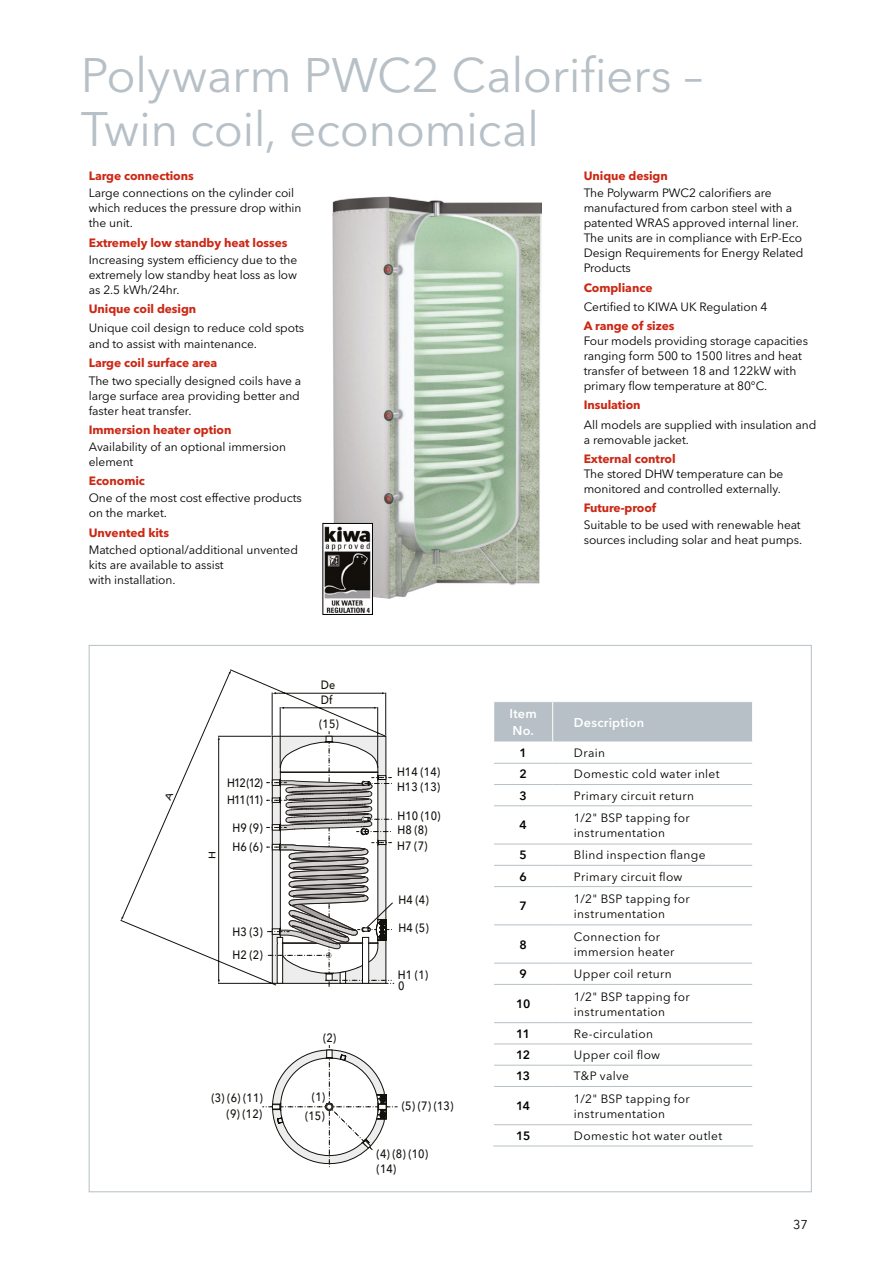
<style>
.page{position:relative;width:893px;height:1263px;background:#fff}
.page>*{position:absolute;margin:0;border:0;box-sizing:border-box;transform-origin:0 0}
.t1{font:48px/54px "Avenir Next LT Pro";letter-spacing:-.01em;color:#b6c0c6}
.t2{font:600 12.75px/16.5px "Avenir Next LT Pro";letter-spacing:.02em;color:#fff}
.t3{font:12.75px "Avenir Next LT Pro";color:#000}
.t4{font:12px/15px "Avenir Next LT Pro";letter-spacing:-.005em;color:#000}
.t5{font:12px/15px "Avenir Next LT Pro";letter-spacing:.025em;color:#000}
.t6{font:700 12px "Avenir Next LT Pro";letter-spacing:-.005em;color:#cb2815}
.t7{font:500 12px/15px "Avenir Next LT Pro";color:#12100b;scale:.9 1}
.t8{font:600 12px "Avenir Next LT Pro";letter-spacing:-.04em;color:#000}
.t9{font:500 9.45px "Avenir Next LT Pro";color:#12100b;scale:1.14 1}
</style>
<div class="page">
<img style="left:333px;top:197px;width:208px;height:402px">
<svg style="left:121px;top:670px;width:265px;height:314px"></svg>
<svg style="left:263px;top:1045px;width:134px;height:123px"></svg>
<svg style="left:267px;top:731px;width:127px;height:256px"></svg>
<div style="left:494px;top:702px;width:59px;height:40px;background:#b6c0c6"></div>
<div style="left:553px;top:702px;width:200px;height:40px;background:#b6c0c6"></div>
<hr style="left:552px;top:702px;width:1px;height:40px;background:#fff">
<hr style="left:752px;top:702px;width:1px;height:40px;background:#fff">
<hr style="left:494px;top:763px;width:59px;height:1px;background:#b6c0c6">
<hr style="left:553px;top:763px;width:199px;height:1px;background:#b6c0c6">
<hr style="left:494px;top:784px;width:59px;height:1px;background:#b6c0c6">
<hr style="left:553px;top:784px;width:199px;height:1px;background:#b6c0c6">
<hr style="left:494px;top:805px;width:59px;height:1px;background:#b6c0c6">
<hr style="left:553px;top:805px;width:199px;height:1px;background:#b6c0c6">
<hr style="left:494px;top:844px;width:59px;height:1px;background:#b6c0c6">
<hr style="left:553px;top:844px;width:199px;height:1px;background:#b6c0c6">
<hr style="left:494px;top:865px;width:59px;height:1px;background:#b6c0c6">
<hr style="left:553px;top:865px;width:199px;height:1px;background:#b6c0c6">
<hr style="left:494px;top:886px;width:59px;height:1px;background:#b6c0c6">
<hr style="left:553px;top:886px;width:199px;height:1px;background:#b6c0c6">
<hr style="left:494px;top:924px;width:59px;height:1px;background:#b6c0c6">
<hr style="left:553px;top:924px;width:199px;height:1px;background:#b6c0c6">
<hr style="left:494px;top:963px;width:59px;height:1px;background:#b6c0c6">
<hr style="left:553px;top:963px;width:199px;height:1px;background:#b6c0c6">
<hr style="left:494px;top:984px;width:59px;height:1px;background:#b6c0c6">
<hr style="left:553px;top:984px;width:199px;height:1px;background:#b6c0c6">
<hr style="left:494px;top:1022px;width:59px;height:1px;background:#b6c0c6">
<hr style="left:553px;top:1022px;width:199px;height:1px;background:#b6c0c6">
<hr style="left:494px;top:1043px;width:59px;height:1px;background:#b6c0c6">
<hr style="left:553px;top:1043px;width:199px;height:1px;background:#b6c0c6">
<hr style="left:494px;top:1065px;width:59px;height:1px;background:#b6c0c6">
<hr style="left:553px;top:1065px;width:199px;height:1px;background:#b6c0c6">
<hr style="left:494px;top:1086px;width:59px;height:1px;background:#b6c0c6">
<hr style="left:553px;top:1086px;width:199px;height:1px;background:#b6c0c6">
<hr style="left:494px;top:1124px;width:59px;height:1px;background:#b6c0c6">
<hr style="left:553px;top:1124px;width:199px;height:1px;background:#b6c0c6">
<hr style="left:493px;top:1145px;width:60px;height:1px;background:#b6c0c6">
<hr style="left:553px;top:1145px;width:200px;height:1px;background:#b6c0c6">
<div style="left:323px;top:523px;width:49px;height:91px;background:linear-gradient(to right,#fff,#fff)"></div>
<img style="left:325px;top:526px;width:46px;height:87px">
<div style="left:322px;top:523px;width:51px;height:92px;border:1px solid #000"></div>
<svg style="left:164px;top:791px;width:9px;height:10px"></svg>
<h1 class="t1" style="left:81px;top:48px;width:624px">Polywarm PWC2 Calorifiers –<br>Twin coil, economical</h1>
<p class="t6" style="left:89px;top:169px;width:106px">Large connections</p>
<p class="t4" style="left:89px;top:186px;width:214px">Large connections on the cylinder coil which reduces the pressure drop within the unit.</p>
<p class="t6" style="left:89px;top:235px;width:200px">Extremely low standby heat losses</p>
<p class="t4" style="left:89px;top:252px;width:210px;text-align:justify">Increasing system efficiency due to the extremely low standby heat loss as low as 2.5 kWh/24hr.</p>
<p class="t6" style="left:89px;top:301px;width:109px">Unique coil design</p>
<p class="t4" style="left:89px;top:319px;width:217px;line-height:16.5px">Unique coil design to reduce cold spots and to assist with maintenance.</p>
<p class="t6" style="left:89px;top:356px;width:130px">Large coil surface area</p>
<p class="t4" style="left:89px;top:373px;width:214px;text-align:justify">The two specially designed coils have a large surface area providing better and faster heat transfer.</p>
<p class="t6" style="left:89px;top:422px;width:144px">Immersion heater option</p>
<p class="t4" style="left:89px;top:439px;width:199px">Availability of an optional immersion element</p>
<p class="t6" style="left:89px;top:474px;width:58px">Economic</p>
<p class="t4" style="left:89px;top:491px;width:215px">One of the most cost effective products on the market.</p>
<p class="t6" style="left:89px;top:525px;width:82px">Unvented kits</p>
<p class="t4" style="left:89px;top:542px;width:211px">Matched optional/additional unvented kits are available to assist<br>with installation.</p>
<p class="t9" style="left:207px;top:859px;width:8px;rotate:-90deg">H</p>
<p class="t7" style="left:227px;top:775px;width:41px">H12 (12)</p>
<p class="t7" style="left:227px;top:792px;width:41px">H11 (11)</p>
<p class="t7" style="left:233px;top:820px;width:35px">H9 (9)</p>
<p class="t7" style="left:233px;top:839px;width:35px">H6 (6)</p>
<p class="t7" style="left:233px;top:924px;width:35px">H3 (3)</p>
<p class="t7" style="left:233px;top:947px;width:35px">H2 (2)</p>
<p class="t7" style="left:321px;top:677px;width:18px">De<br>Df</p>
<p class="t7" style="left:319px;top:716px;width:23px">(15)</p>
<p class="t7" style="left:323px;top:1030px;width:16px">(2)</p>
<p class="t7" style="left:397px;top:765px;width:49px">H14 (14)</p>
<p class="t7" style="left:397px;top:779px;width:49px">H13 (13)</p>
<p class="t7" style="left:397px;top:808px;width:49px">H10 (10)</p>
<p class="t7" style="left:397px;top:838px;width:35px">H7 (7)</p>
<p class="t7" style="left:397px;top:822px;width:35px">H8 (8)</p>
<p class="t7" style="left:399px;top:892px;width:35px">H4 (4)</p>
<p class="t7" style="left:399px;top:920px;width:35px">H4 (5)</p>
<p class="t7" style="left:398px;top:967px;width:35px">H1 (1)</p>
<p class="t7" style="left:398px;top:978px;width:9px">0</p>
<p class="t7" style="left:305px;top:1087px;width:24px;line-height:19.2px;text-align:center">(1) (15)</p>
<p class="t7" style="left:211px;top:1090px;width:59px;line-height:15.8px;text-align:right">(3) (6) (11) (9) (12)</p>
<p class="t7" style="left:402px;top:1098px;width:59px">(5) (7) (13)</p>
<p class="t7" style="left:377px;top:1146px;width:59px">(4) (8) (10) (14)</p>
<p class="t6" style="left:584px;top:169px;width:86px">Unique design</p>
<p class="t4" style="left:584px;top:186px;width:221px">The Polywarm PWC2 calorifiers are manufactured from carbon steel with a patented WRAS approved internal liner.<br>The units are in compliance with ErP-Eco Design Requirements for Energy Related Products</p>
<p class="t6" style="left:584px;top:280px;width:70px">Compliance</p>
<p class="t4" style="left:584px;top:299px;width:185px">Certified to KIWA UK Regulation 4</p>
<p class="t6" style="left:584px;top:318px;width:92px">A range of sizes</p>
<p class="t4" style="left:584px;top:333px;width:226px">Four models providing storage capacities ranging form 500 to 1500 litres and heat transfer of between 18 and 122kW with primary flow temperature at 80°C.</p>
<p class="t6" style="left:584px;top:398px;width:58px">Insulation</p>
<p class="t4" style="left:584px;top:417px;width:234px">All models are supplied with insulation and a removable jacket.</p>
<p class="t6" style="left:584px;top:451px;width:93px">External control</p>
<p class="t4" style="left:584px;top:466px;width:201px">The stored DHW temperature can be monitored and controlled externally.</p>
<p class="t6" style="left:584px;top:500px;width:74px">Future-proof</p>
<p class="t4" style="left:584px;top:517px;width:220px">Suitable to be used with renewable heat sources including solar and heat pumps.</p>
<p class="t2" style="left:510px;top:706px;width:29px">Item<br>No.</p>
<p class="t2" style="left:574px;top:714px;width:72px">Description</p>
<p class="t8" style="left:520px;top:746px;width:9px">1</p>
<p class="t4" style="left:574px;top:745px;width:33px">Drain</p>
<p class="t8" style="left:520px;top:767px;width:9px">2</p>
<p class="t5" style="left:574px;top:767px;width:147px">Domestic cold water inlet</p>
<p class="t8" style="left:520px;top:788px;width:9px">3</p>
<p class="t5" style="left:574px;top:788px;width:122px">Primary circuit return</p>
<p class="t8" style="left:520px;top:818px;width:9px">4</p>
<p class="t5" style="left:574px;top:810px;width:117px">1/2" BSP tapping for instrumentation</p>
<p class="t8" style="left:520px;top:848px;width:9px">5</p>
<p class="t5" style="left:574px;top:847px;width:133px">Blind inspection flange</p>
<p class="t8" style="left:520px;top:869px;width:9px">6</p>
<p class="t5" style="left:574px;top:869px;width:110px">Primary circuit flow</p>
<p class="t8" style="left:520px;top:899px;width:9px">7</p>
<p class="t5" style="left:574px;top:891px;width:117px">1/2" BSP tapping for instrumentation</p>
<p class="t8" style="left:520px;top:937px;width:9px">8</p>
<p class="t5" style="left:574px;top:929px;width:102px">Connection for immersion heater</p>
<p class="t8" style="left:520px;top:967px;width:9px">9</p>
<p class="t5" style="left:574px;top:967px;width:99px">Upper coil return</p>
<p class="t8" style="left:516px;top:996px;width:16px">10</p>
<p class="t5" style="left:574px;top:989px;width:117px">1/2" BSP tapping for instrumentation</p>
<p class="t8" style="left:516px;top:1026px;width:15px">11</p>
<p class="t5" style="left:574px;top:1026px;width:81px">Re-circulation</p>
<p class="t8" style="left:516px;top:1047px;width:16px">12</p>
<p class="t5" style="left:574px;top:1047px;width:88px">Upper coil flow</p>
<p class="t8" style="left:516px;top:1069px;width:16px">13</p>
<p class="t4" style="left:574px;top:1069px;width:57px">T&amp;P valve</p>
<p class="t8" style="left:516px;top:1098px;width:16px">14</p>
<p class="t5" style="left:574px;top:1091px;width:117px">1/2" BSP tapping for instrumentation</p>
<p class="t8" style="left:516px;top:1128px;width:16px">15</p>
<p class="t5" style="left:574px;top:1128px;width:150px">Domestic hot water outlet</p>
<p class="t7" style="left:618px;top:1023px;width:35px">H1 (1)</p>
<p class="t7" style="left:619px;top:1034px;width:9px">0</p>
<p class="t7" style="left:517px;top:1045px;width:94px">800 - 1000 Litres</p>
<p class="t7" style="left:618px;top:1131px;width:35px">H1 (1)</p>
<p class="t3" style="left:793px;top:1217px;width:16px">37</p>
</div>
